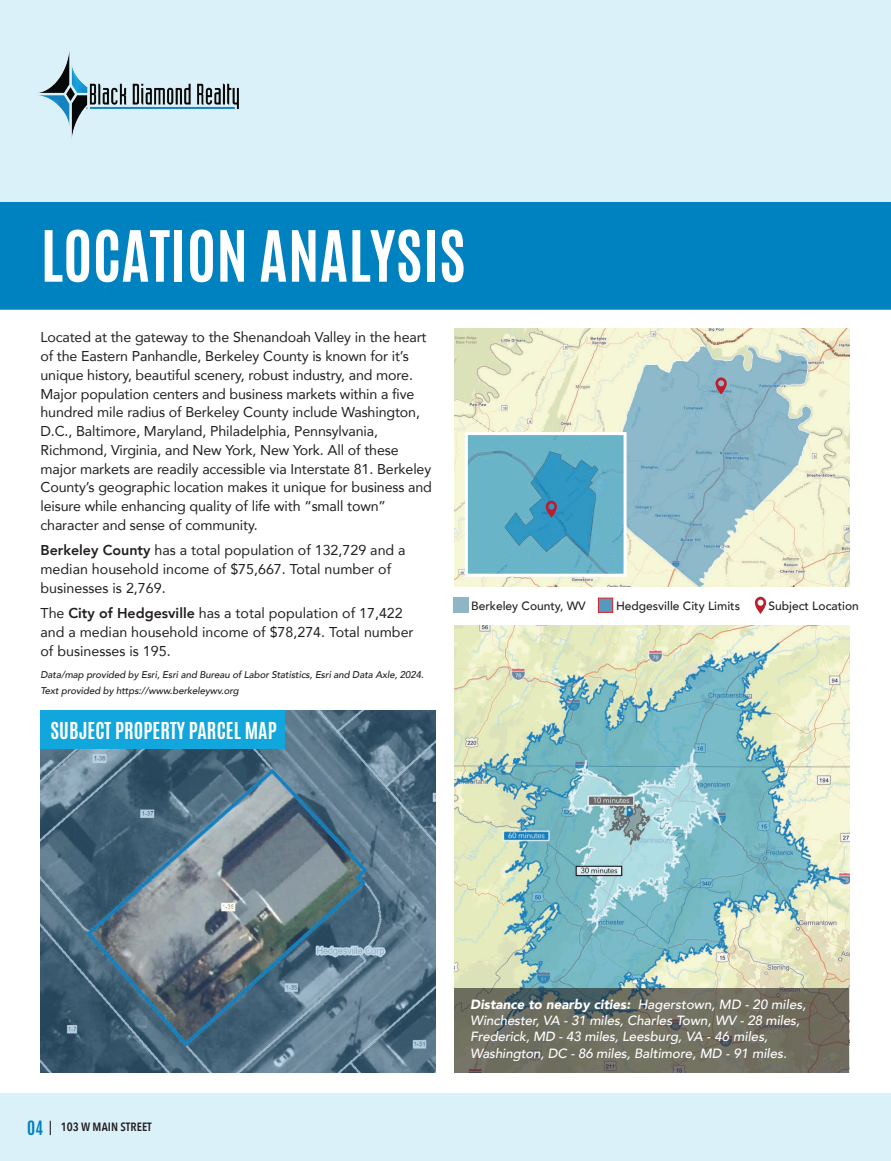
<style>
.page{position:relative;width:891px;height:1161px;background:#fff}
.page>*{position:absolute;margin:0;border:0;box-sizing:border-box;transform-origin:0 0}
.t1{font:700 60px "Antonio";letter-spacing:.005em;color:#fff}
.t2{font:700 19.5px "Antonio";letter-spacing:.005em;color:#fff}
.t3{font:14.25px/18.8px "Avenir";letter-spacing:-.01em;color:#231f20}
.t4{font:italic 500 13.35px/16.4px "Avenir";letter-spacing:-.01em;color:#fff}
.t5{font:500 12px "Avenir";color:#231f20}
.t6{font:600 12px "Avenir Next Condensed";letter-spacing:.005em;color:#231f20}
.t7{font:italic 500 9.75px/15.8px "Avenir";letter-spacing:-.01em;color:#231f20}
.s1{font-weight:800}
.s2{font-family:"Antonio";font-weight:700;font-size:16.5px;color:#0082c0}
.s3{font-weight:900}
</style>
<div class="page">
<img style="left:40px;top:710px;width:396px;height:362px">
<div style="left:40px;top:710px;width:245px;height:39px;background:#11a6dc"></div>
<div style="left:0;top:0;width:891px;height:202px;background:#dbf1f9"></div>
<div style="left:0;top:202px;width:891px;height:108px;background:#0082c0"></div>
<div style="left:0;top:1094px;width:891px;height:67px;background:#dbf1f9"></div>
<svg style="left:50px;top:1121px;width:1px;height:14px"></svg>
<img style="left:454px;top:626px;width:395px;height:362px">
<svg style="left:454px;top:988px;width:395px;height:84px;background:#6c6c60"></svg>
<div style="left:598px;top:598px;width:15px;height:15px;background:#5998be;border:1px solid #d1232a"></div>
<svg style="left:755px;top:597px;width:11px;height:17px"></svg>
<div style="left:453px;top:598px;width:15px;height:15px;background:#8eb6c7"></div>
<img style="left:454px;top:328px;width:395px;height:258px">
<svg style="left:715px;top:377px;width:12px;height:18px"></svg>
<img style="left:469px;top:436px;width:154px;height:137px">
<div style="left:465px;top:432px;width:162px;height:145px;border:3px solid #fff"></div>
<svg style="left:546px;top:501px;width:11px;height:17px"></svg>
<img style="left:38px;top:51px;width:201px;height:88px">
<h1 class="t1" style="left:41px;top:211px;width:426px">LOCATION ANALYSIS</h1>
<p class="t3" style="left:40px;top:328px;width:393px">Located at the gateway to the Shenandoah Valley in the heart of the Eastern Panhandle, Berkeley County is known for it’s unique history, beautiful scenery, robust industry, and more.<br>Major population centers and business markets within a five hundred mile radius of Berkeley County include Washington, D.C., Baltimore, Maryland, Philadelphia, Pennsylvania, Richmond, Virginia, and New York, New York. All of these major markets are readily accessible via Interstate 81. Berkeley County’s geographic location makes it unique for business and leisure while enhancing quality of life with “small town” character and sense of community.</p>
<p class="t3" style="left:40px;top:541px;width:367px"><span class="s1">Berkeley County</span> has a total population of 132,729 and a median household income of $75,667. Total number of businesses is 2,769.</p>
<p class="t3" style="left:40px;top:604px;width:375px">The <span class="s1">City of Hedgesville</span> has a total population of 17,422 and a median household income of $78,274. Total number of businesses is 195.</p>
<p class="t7" style="left:40px;top:667px;width:385px">Data/map provided by Esri, Esri and Bureau of Labor Statistics, Esri and Data Axle, 2024.<br>Text provided by https://www.berkeleywv.org</p>
<h2 class="t2" style="left:51px;top:715px;width:228px">SUBJECT PROPERTY PARCEL MAP</h2>
<p class="t5" style="left:471px;top:595px;width:116px">Berkeley County, WV</p>
<p class="t5" style="left:616px;top:595px;width:125px">Hedgesville City Limits</p>
<p class="t5" style="left:769px;top:595px;width:92px">Subject Location</p>
<p class="t6" style="left:27px;top:1117px;width:126px"><span class="s2">04</span> 103 W MAIN STREET</p>
<p class="t4" style="left:470px;top:996px;width:337px"><span class="s3">Distance to nearby cities:</span> Hagerstown, MD - 20 miles, Winchester, VA - 31 miles, Charles Town, WV - 28 miles, Frederick, MD - 43 miles, Leesburg, VA - 46 miles, Washington, DC - 86 miles, Baltimore, MD - 91 miles.</p>
</div>
